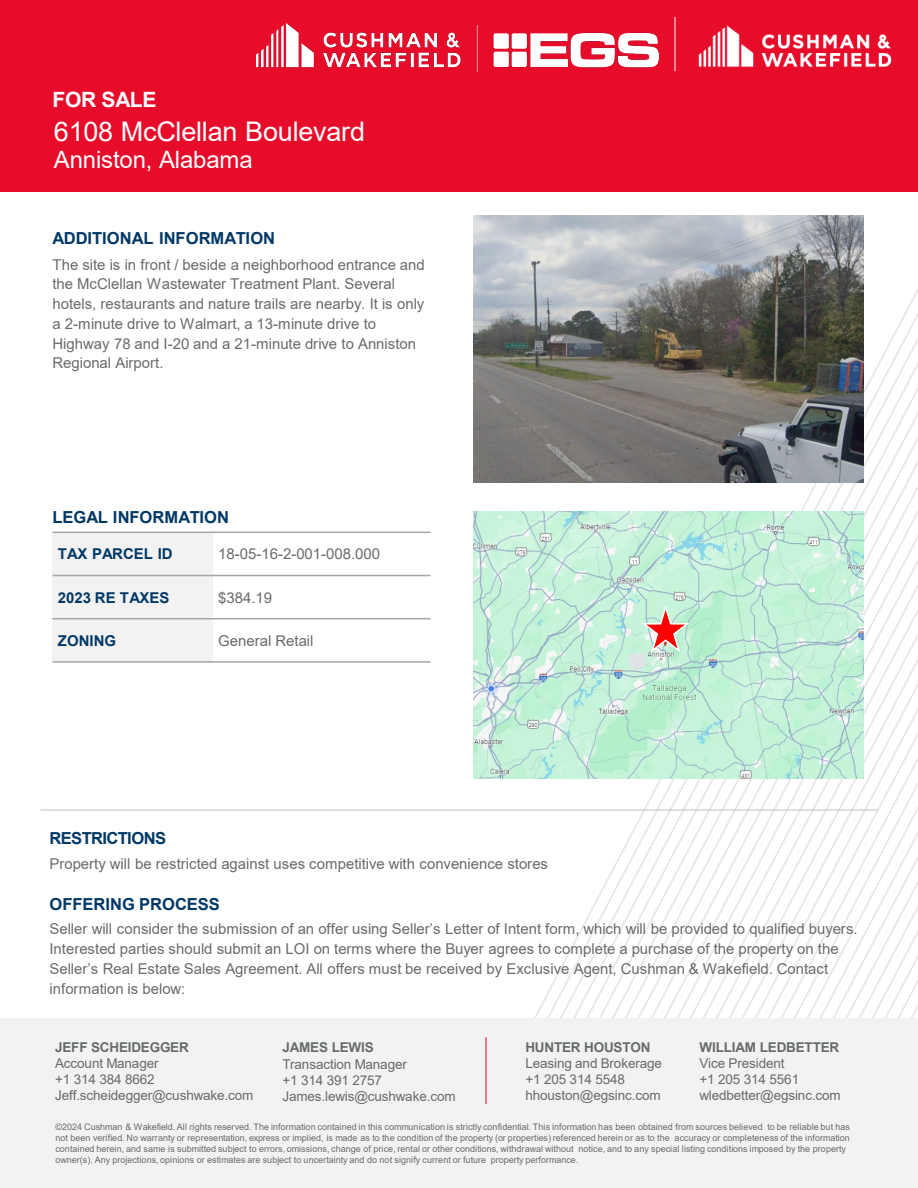
<style>
.page{position:relative;width:918px;height:1188px;background:#fff}
.page>*{position:absolute;margin:0;border:0;box-sizing:border-box;transform-origin:0 0}
.t1{font:27px "Arial";letter-spacing:-.01em;color:#fff}
.t2{font:24px "Arial";letter-spacing:-.005em;color:#fff}
.t3{font:700 21px "Arial";letter-spacing:-.015em;color:#fff}
.t4{font:700 16.5px "Arial";letter-spacing:-.005em;color:#003865}
.t5{font:700 16.5px "Arial";letter-spacing:-.035em;color:#003865}
.t6{font:15px/19.8px "Arial";color:#696b6b}
.t7{font:700 15px "Arial";color:#003865}
.t8{font:13.5px "Arial";letter-spacing:-.01em;color:#666b6b}
.t9{font:700 13.5px "Arial";letter-spacing:-.015em;color:#666b6b}
.t10{font:9px/10.8px "Arial";letter-spacing:.005em;color:#666b6b}
</style>
<div class="page">
<svg style="left:597px;top:316px;width:321px;height:702px"></svg>
<svg style="left:727px;top:562px;width:191px;height:456px"></svg>
<svg style="left:805px;top:711px;width:113px;height:307px"></svg>
<div style="left:0;top:1018px;width:918px;height:170px;background:#f2f2f2"></div>
<hr style="left:40px;top:810px;width:838px;height:1px;background:#bfbfbf">
<div style="left:0;top:0;width:918px;height:191px;background:#e70c2a"></div>
<img style="left:698px;top:25px;width:194px;height:42px">
<hr style="left:675px;top:17px;width:1px;height:54px;background:#fff">
<img style="left:473px;top:511px;width:391px;height:267px">
<img style="left:256px;top:23px;width:402px;height:49px">
<img style="left:473px;top:215px;width:391px;height:267px">
<div style="left:52px;top:532px;width:161px;height:44px;background:#f2f2f2"></div>
<div style="left:52px;top:576px;width:161px;height:43px;background:#f2f2f2"></div>
<div style="left:52px;top:619px;width:161px;height:43px;background:#f2f2f2"></div>
<hr style="left:52px;top:575px;width:378px;height:1px;background:#a6a6a6">
<hr style="left:52px;top:618px;width:378px;height:1px;background:#a6a6a6">
<hr style="left:52px;top:532px;width:378px;height:1px;background:#a6a6a6">
<hr style="left:52px;top:661px;width:378px;height:2px;background:#a6a6a6">
<svg style="left:642px;top:602px;width:50px;height:53px;background:#d3c1b2"></svg>
<hr style="left:486px;top:1037px;width:1px;height:67px;background:#e4002b">
<p class="t3" style="left:52px;top:85px;width:106px">FOR SALE</p>
<p class="t1" style="left:54px;top:113px;width:313px">6108 McClellan Boulevard</p>
<p class="t2" style="left:54px;top:143px;width:200px">Anniston, Alabama</p>
<p class="t4" style="left:52px;top:227px;width:224px">ADDITIONAL INFORMATION</p>
<p class="t6" style="left:52px;top:254px;width:374px">The site is in front / beside a neighborhood entrance and the McClellan Wastewater Treatment Plant. Several hotels, restaurants and nature trails are nearby. It is only a 2-minute drive to Walmart, a 13-minute drive to Highway 78 and I-20 and a 21-minute drive to Anniston Regional Airport.</p>
<p class="t4" style="left:52px;top:505px;width:178px">LEGAL INFORMATION</p>
<p class="t7" style="left:58px;top:544px;width:116px">TAX PARCEL ID</p>
<p class="t6" style="left:218px;top:544px;width:163px">18-05-16-2-001-008.000</p>
<p class="t7" style="left:58px;top:587px;width:113px">2023 RE TAXES</p>
<p class="t6" style="left:218px;top:587px;width:55px">$384.19</p>
<p class="t7" style="left:58px;top:630px;width:60px">ZONING</p>
<p class="t6" style="left:218px;top:631px;width:97px">General Retail</p>
<p class="t5" style="left:50px;top:827px;width:118px">RESTRICTIONS</p>
<p class="t6" style="left:50px;top:854px;width:500px">Property will be restricted against uses competitive with convenience stores</p>
<p class="t4" style="left:50px;top:892px;width:172px">OFFERING PROCESS</p>
<p class="t6" style="left:50px;top:919px;width:810px">Seller will consider the submission of an offer using Seller’s Letter of Intent form, which will be provided to qualified buyers.<br>Interested parties should submit an LOI on terms where the Buyer agrees to complete a purchase of the property on the Seller’s Real Estate Sales Agreement. All offers must be received by Exclusive Agent, Cushman &amp; Wakefield. Contact information is below:</p>
<p class="t9" style="left:55px;top:1038px;width:135px">JEFF SCHEIDEGGER</p>
<p class="t8" style="left:55px;top:1054px;width:105px">Account Manager</p>
<p class="t8" style="left:55px;top:1070px;width:101px">+1 314 384 8662</p>
<p class="t8" style="left:55px;top:1086px;width:200px">Jeff.scheidegger@cushwake.com</p>
<p class="t9" style="left:282px;top:1038px;width:93px">JAMES LEWIS</p>
<p class="t8" style="left:282px;top:1055px;width:126px">Transaction Manager</p>
<p class="t8" style="left:282px;top:1071px;width:101px">+1 314 391 2757</p>
<p class="t8" style="left:282px;top:1087px;width:175px">James.lewis@cushwake.com</p>
<p class="t9" style="left:525px;top:1038px;width:127px">HUNTER HOUSTON</p>
<p class="t8" style="left:525px;top:1054px;width:138px">Leasing and Brokerage</p>
<p class="t8" style="left:525px;top:1070px;width:101px">+1 205 314 5548</p>
<p class="t8" style="left:525px;top:1086px;width:137px">hhouston@egsinc.com</p>
<p class="t9" style="left:700px;top:1038px;width:141px">WILLIAM LEDBETTER</p>
<p class="t8" style="left:700px;top:1054px;width:87px">Vice President</p>
<p class="t8" style="left:700px;top:1070px;width:101px">+1 205 314 5561</p>
<p class="t8" style="left:700px;top:1086px;width:143px">wledbetter@egsinc.com</p>
<p class="t10" style="left:55px;top:1122px;width:796px">©2024 Cushman &amp; Wakefield. All rights reserved. The information contained in this communication is strictly confidential. This information has been obtained from sources believed to be reliable but has not been verified. No warranty or representation, express or implied, is made as to the condition of the property (or properties) referenced herein or as to the accuracy or completeness of the information contained herein, and same is submitted subject to errors, omissions, change of price, rental or other conditions, withdrawal without notice, and to any special listing conditions imposed by the property owner(s). Any projections, opinions or estimates are subject to uncertainty and do not signify current or future property performance.</p>
</div>
